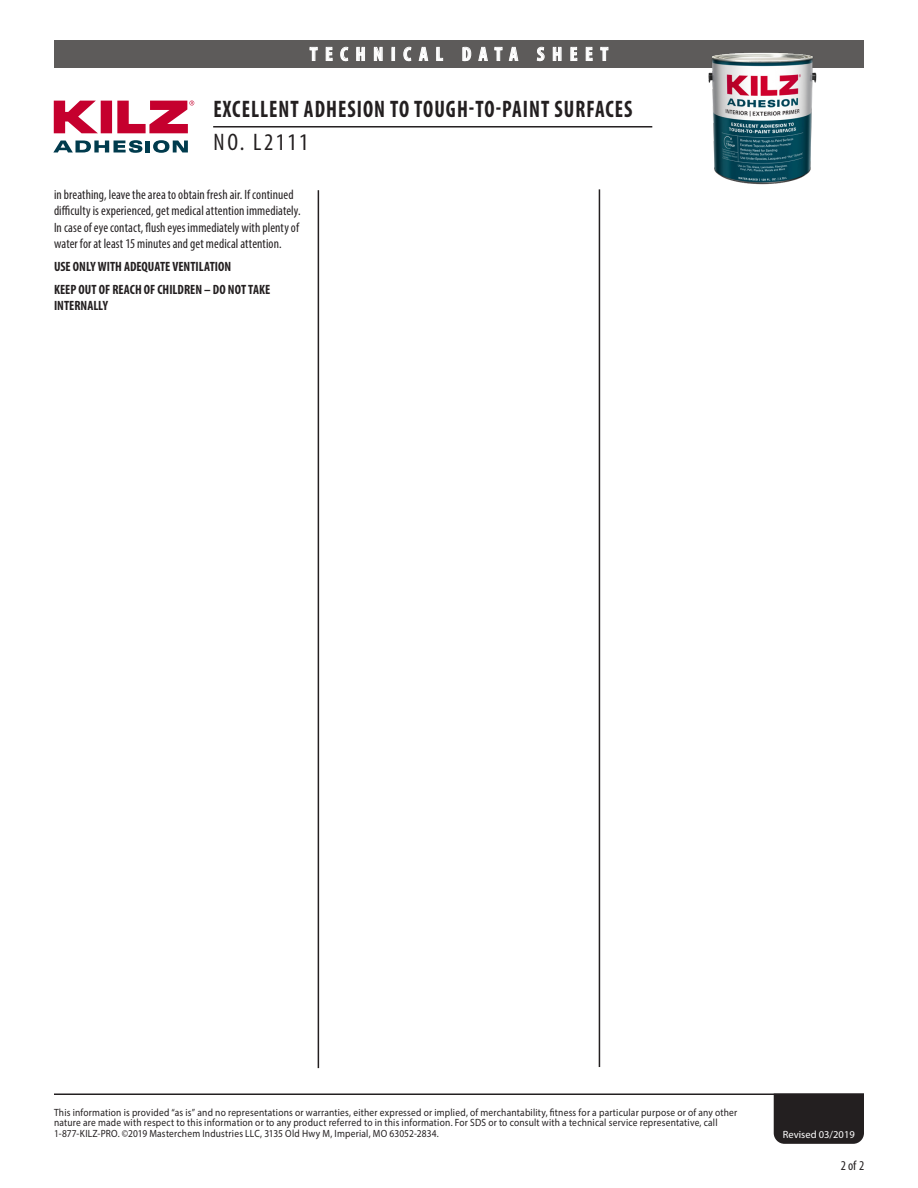
<style>
.page{position:relative;width:918px;height:1188px;background:#fff}
.page>*{position:absolute;margin:0;border:0;box-sizing:border-box;transform-origin:0 0}
.t1{font:700 condensed 24px "Myriad Pro";letter-spacing:.05em;color:#231f20;scale:.88 1}
.t2{font:condensed 24px "Myriad Pro";letter-spacing:.1em;color:#231f20}
.t3{font:700 condensed 19.5px "Myriad Pro";letter-spacing:.39em;color:#fff}
.BODY_copy{font:condensed 13.5px/16.2px "Myriad Pro";letter-spacing:.005em;color:#231f20}
.BODY_copy-2{font:700 condensed 13.5px/16.2px "Myriad Pro";color:#231f20}
.t4{font:10.5px/10.5px "Myriad Pro";letter-spacing:.02em;color:#231f20;scale:.9 1}
.t5{font:10.5px "Myriad Pro";color:#fff}
</style>
<div class="page">
<hr style="left:54px;top:1094px;width:810px;height:1px;background:#231f20">
<div style="left:774px;top:1095px;width:90px;height:49px;background:#231f20"></div>
<div style="left:54px;top:40px;width:810px;height:28px;background:#5d5b5a"></div>
<svg style="left:309px;top:47px;width:9px;height:14px"></svg>
<svg style="left:325px;top:47px;width:8px;height:14px"></svg>
<svg style="left:340px;top:47px;width:9px;height:14px"></svg>
<svg style="left:356px;top:47px;width:9px;height:14px"></svg>
<svg style="left:374px;top:46px;width:9px;height:15px"></svg>
<div style="left:392px;top:47px;width:3px;height:14px;border:1px solid #fff"></div>
<svg style="left:403px;top:47px;width:9px;height:14px"></svg>
<svg style="left:418px;top:46px;width:11px;height:15px"></svg>
<svg style="left:436px;top:47px;width:7px;height:14px"></svg>
<svg style="left:462px;top:47px;width:10px;height:14px"></svg>
<svg style="left:478px;top:46px;width:10px;height:15px"></svg>
<svg style="left:494px;top:46px;width:25px;height:15px"></svg>
<svg style="left:536px;top:47px;width:9px;height:14px"></svg>
<svg style="left:553px;top:47px;width:9px;height:14px"></svg>
<svg style="left:570px;top:47px;width:8px;height:14px"></svg>
<svg style="left:585px;top:47px;width:8px;height:14px"></svg>
<svg style="left:600px;top:47px;width:9px;height:14px"></svg>
<hr style="left:213px;top:126px;width:439px;height:2px;background:#231f20">
<svg style="left:54px;top:101px;width:140px;height:32px"></svg>
<svg style="left:53px;top:140px;width:89px;height:13px"></svg>
<hr style="left:146px;top:141px;width:4px;height:11px;background:#003b4d">
<svg style="left:153px;top:140px;width:35px;height:13px"></svg>
<img style="left:708px;top:52px;width:109px;height:132px">
<hr style="left:318px;top:190px;width:1px;height:878px;background:#231f20">
<hr style="left:599px;top:189px;width:1px;height:878px;background:#231f20">
<h2 class="t3" style="left:310px;top:42px;width:300px">TECHNICAL DATA SHEET</h2>
<h1 class="t1" style="left:213px;top:94px;width:478px">EXCELLENT ADHESION TO TOUGH-TO-PAINT SURFACES</h1>
<h1 class="t2" style="left:213px;top:127px;width:96px">NO. L2111</h1>
<p class="BODY_copy" style="left:54px;top:186px;width:248px">in breathing, leave the area to obtain fresh air. If continued difficulty is experienced, get medical attention immediately.<br>In case of eye contact, flush eyes immediately with plenty of water for at least 15 minutes and get medical attention.</p>
<p class="BODY_copy-2" style="left:54px;top:258px;width:179px">USE ONLY WITH ADEQUATE VENTILATION</p>
<p class="BODY_copy-2" style="left:54px;top:281px;width:218px">KEEP OUT OF REACH OF CHILDREN – DO NOT TAKE<br>INTERNALLY</p>
<p class="t4" style="left:54px;top:1107px;width:761px">This information is provided “as is” and no representations or warranties, either expressed or implied, of merchantability, fitness for a particular purpose or of any other nature are made with respect to this information or to any product referred to in this information. For SDS or to consult with a technical service representative, call<br>1-877-KILZ-PRO. ©2019 Masterchem Industries LLC, 3135 Old Hwy M, Imperial, MO 63052-2834.</p>
<p class="t5" style="left:783px;top:1128px;width:73px">Revised 03/2019</p>
<p class="BODY_copy" style="left:841px;top:1157px;width:25px">2 of 2</p>
</div>
